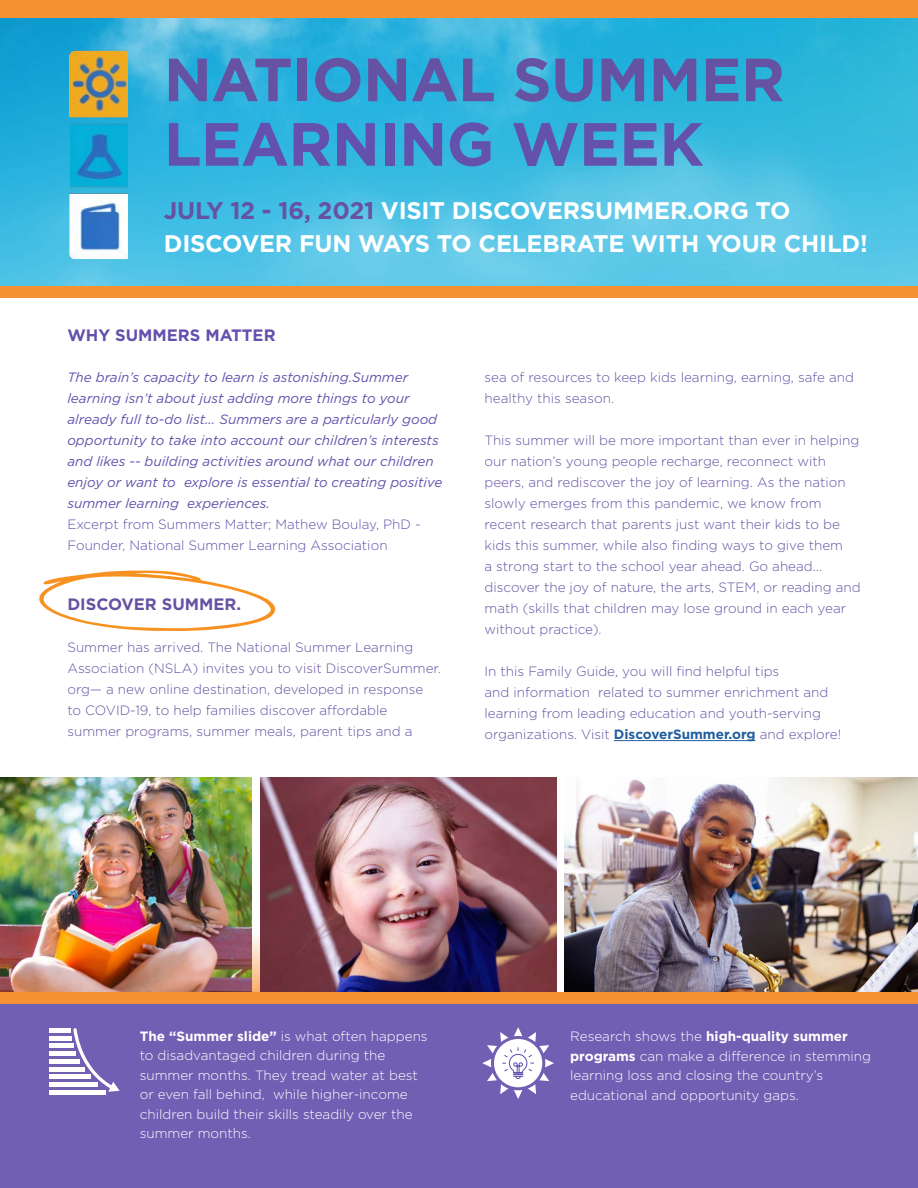
<style>
.page{position:relative;width:918px;height:1188px;background:#fff}
.page>*{position:absolute;margin:0;border:0;box-sizing:border-box;transform-origin:0 0}
.t1{font:700 60.9px "Gotham";letter-spacing:-.01em;color:#6652a3}
.t2{font:700 60.9px "Gotham";letter-spacing:-.01em;color:#6450ad}
.t3{font:700 24px/33px "Gotham";letter-spacing:-.01em;color:#fff}
.t4{font:700 16.5px "Gotham";color:#6450ad}
.t5{font:700 16.5px "Gotham";color:#6652a3}
.t6{font:300 13.5px/21px "Gotham";color:#6652a3}
.t7{font:300 13.5px/19.5px "Gotham";color:#fff}
.t8{font:italic 13.5px/21px "Gotham";color:#6450ad}
.t9{font:300 13.5px/21px "Gotham";color:#6450ad}
.s1{color:#6652a3}
.s2{font-weight:700;color:#215e9e}
.s3{font-weight:700}
</style>
<div class="page">
<img style="left:0;top:778px;width:251px;height:214px">
<img style="left:260px;top:778px;width:297px;height:214px">
<img style="left:565px;top:778px;width:353px;height:214px">
<div style="left:0;top:998px;width:918px;height:190px;background:#715fb4"></div>
<hr style="left:614px;top:740px;width:142px;height:1px;background:#215e9e">
<div style="left:49px;top:1028px;width:22px;height:5px;background:#fff"></div>
<div style="left:49px;top:1036px;width:23px;height:5px;background:#fff"></div>
<hr style="left:49px;top:1044px;width:25px;height:4px;background:#fff">
<div style="left:49px;top:1051px;width:27px;height:5px;background:#fff"></div>
<div style="left:49px;top:1059px;width:31px;height:5px;background:#fff"></div>
<hr style="left:49px;top:1067px;width:35px;height:4px;background:#fff">
<div style="left:49px;top:1074px;width:41px;height:5px;background:#fff"></div>
<div style="left:49px;top:1082px;width:49px;height:5px;background:#fff"></div>
<hr style="left:49px;top:1090px;width:56px;height:4px;background:#fff">
<svg style="left:73px;top:1028px;width:47px;height:64px"></svg>
<svg style="left:482px;top:1027px;width:72px;height:72px"></svg>
<div style="left:0;top:992px;width:918px;height:11px;background:#f59133"></div>
<svg style="left:39px;top:570px;width:237px;height:61px"></svg>
<img style="left:0;top:17px;width:918px;height:269px">
<div style="left:0;top:0;width:918px;height:17px;background:#f59133"></div>
<img style="left:70px;top:50px;width:58px;height:209px">
<div style="left:0;top:286px;width:918px;height:12px;background:#f59133"></div>
<h1 class="t1" style="left:164px;top:44px;width:623px">NATIONAL SUMMER</h1>
<h1 class="t2" style="left:164px;top:109px;width:541px">LEARNING WEEK</h1>
<h2 class="t3" style="left:164px;top:193px;width:706px"><span class="s1">JULY 12 - 16, 2021</span> VISIT DISCOVERSUMMER.ORG TO<br>DISCOVER FUN WAYS TO CELEBRATE WITH YOUR CHILD!</h2>
<p class="t4" style="left:67px;top:325px;width:210px">WHY SUMMERS MATTER</p>
<p class="t8" style="left:67px;top:367px;width:377px">The brain’s capacity to learn is astonishing.Summer learning isn’t about just adding more things to your already full to-do list... Summers are a particularly good opportunity to take into account our children’s interests and likes -- building activities around what our children enjoy or want to explore is essential to creating positive summer learning experiences.</p>
<p class="t9" style="left:67px;top:514px;width:355px">Excerpt from Summers Matter; Mathew Boulay, PhD -<br>Founder, National Summer Learning Association</p>
<p class="t5" style="left:67px;top:595px;width:175px">DISCOVER SUMMER.</p>
<p class="t6" style="left:67px;top:637px;width:375px">Summer has arrived. The National Summer Learning Association (NSLA) invites you to visit DiscoverSummer. org— a new online destination, developed in response<br>to COVID-19, to help families discover affordable summer programs, summer meals, parent tips and a</p>
<p class="t6" style="left:485px;top:366px;width:371px">sea of resources to keep kids learning, earning, safe and healthy this season.</p>
<p class="t6" style="left:485px;top:429px;width:378px">This summer will be more important than ever in helping our nation’s young people recharge, reconnect with peers, and rediscover the joy of learning. As the nation slowly emerges from this pandemic, we know from recent research that parents just want their kids to be kids this summer, while also finding ways to give them<br>a strong start to the school year ahead. Go ahead... discover the joy of nature, the arts, STEM, or reading and math (skills that children may lose ground in each year without practice).</p>
<p class="t6" style="left:485px;top:660px;width:358px">In this Family Guide, you will find helpful tips<br>and information related to summer enrichment and learning from leading education and youth-serving organizations. Visit <span class="s2">DiscoverSummer.org</span> and explore!</p>
<p class="t7" style="left:140px;top:1026px;width:289px"><span class="s3">The “Summer slide”</span> is what often happens to disadvantaged children during the summer months. They tread water at best or even fall behind, while higher-income children build their skills steadily over the summer months.</p>
<p class="t7" style="left:570px;top:1027px;width:302px">Research shows the <span class="s3">high-quality summer programs</span> can make a difference in stemming learning loss and closing the country’s educational and opportunity gaps.</p>
</div>
